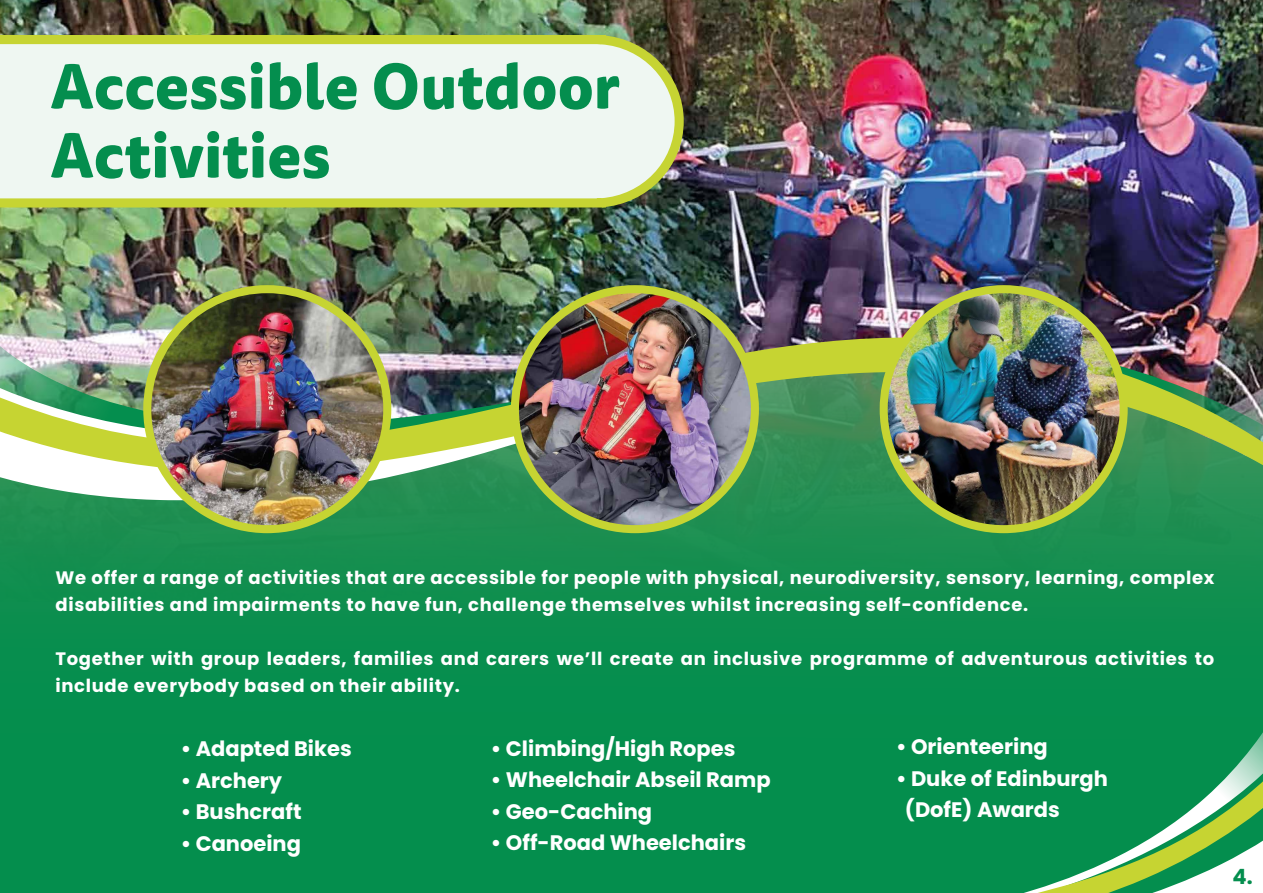
<style>
.page{position:relative;width:1263px;height:893px;background:#fff}
.page>*{position:absolute;margin:0;border:0;box-sizing:border-box;transform-origin:0 0}
.t1{font:800 61.5px/69px "Tisa Sans Pro";color:#048e4e}
.t2{font:700 21px/31.5px "Poppins";color:#fff}
.t3{font:700 21px "Poppins";color:#048e4e}
.t4{font:700 18px/27px "Poppins";letter-spacing:.04em;color:#fff}
</style>
<div class="page">
<img style="left:0;top:0;width:1263px;height:245px">
<svg style="left:0;top:30px;width:688px;height:182px"></svg>
<svg style="left:0;top:569px;width:1263px;height:324px;background:#078e4d"></svg>
<img style="left:0;top:245px;width:1263px;height:324px">
<img style="left:511px;top:285px;width:248px;height:248px">
<img style="left:519px;top:293px;width:232px;height:232px">
<img style="left:880px;top:285px;width:248px;height:248px">
<img style="left:888px;top:293px;width:232px;height:232px">
<img style="left:143px;top:285px;width:248px;height:248px">
<img style="left:151px;top:293px;width:232px;height:232px">
<svg style="left:784px;top:623px;width:479px;height:270px;background:#169554"></svg>
<h1 class="t1" style="left:50px;top:52px;width:571px">Accessible Outdoor<br>Activities</h1>
<p class="t4" style="left:55px;top:565px;width:1160px">We offer a range of activities that are accessible for people with physical, neurodiversity, sensory, learning, complex disabilities and impairments to have fun, challenge themselves whilst increasing self-confidence.</p>
<p class="t4" style="left:55px;top:646px;width:1160px">Together with group leaders, families and carers we’ll create an inclusive programme of adventurous activities to include everybody based on their ability.</p>
<p class="t2" style="left:181px;top:733px;width:173px">• Adapted Bikes</p>
<p class="t2" style="left:181px;top:765px;width:103px">• Archery</p>
<p class="t2" style="left:181px;top:796px;width:122px">• Bushcraft</p>
<p class="t2" style="left:181px;top:828px;width:122px">• Canoeing</p>
<p class="t2" style="left:491px;top:733px;width:246px">• Climbing/High Ropes</p>
<p class="t2" style="left:491px;top:764px;width:281px">• Wheelchair Abseil Ramp</p>
<p class="t2" style="left:491px;top:796px;width:163px">• Geo-Caching</p>
<p class="t2" style="left:491px;top:827px;width:257px">• Off-Road Wheelchairs</p>
<p class="t2" style="left:896px;top:731px;width:153px">• Orienteering</p>
<p class="t2" style="left:905px;top:763px;width:205px;text-indent:-9px">• Duke of Edinburgh (DofE) Awards</p>
<p class="t3" style="left:1232px;top:864px;width:22px">4.</p>
</div>
